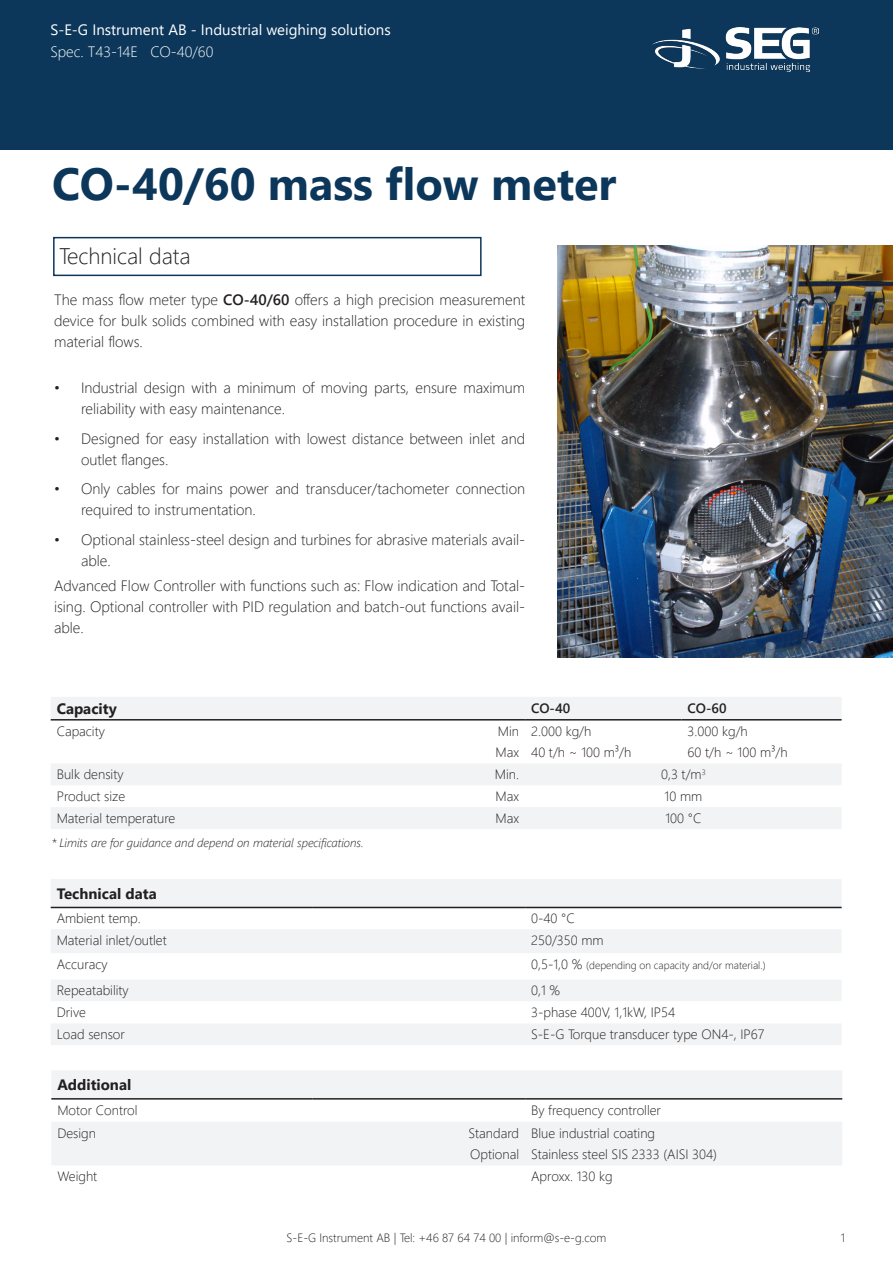
<style>
.page{position:relative;width:893px;height:1263px;background:#fff}
.page>*{position:absolute;margin:0;border:0;box-sizing:border-box;transform-origin:0 0}
.t1{font:700 45px "Segoe UI";color:#0c375b}
.t2{font:300 22.5px "Segoe UI";color:#231f20}
.t3{font:300 15px/21px "Segoe UI";color:#231f20}
.t4{font:15px "Segoe UI";color:#fff}
.t5{font:700 15px "Segoe UI";color:#231f20}
.t6{font:300 15px "Segoe UI";color:#fff}
.t7{font:300 13.5px "Segoe UI";color:#231f20}
.t8{font:600 13.5px "Segoe UI";letter-spacing:-.005em;color:#231f20}
.t9{font:italic 300 12px "Segoe UI";color:#231f20}
.t10{font:300 12px "Segoe UI";color:#231f20}
.t11{font:300 10.5px "Segoe UI";color:#231f20}
.s1{font-weight:600}
.s2{font-size:13.5px}
</style>
<div class="page">
<div style="left:0;top:0;width:893px;height:150px;background:#0c375b"></div>
<svg style="left:51px;top:697px;width:791px;height:132px;fill:#f3f4f5"></svg>
<hr style="left:51px;top:719px;width:262px;height:1px;background:#231f20">
<hr style="left:313px;top:719px;width:212px;height:1px;background:#231f20">
<hr style="left:525px;top:719px;width:157px;height:1px;background:#231f20">
<hr style="left:682px;top:719px;width:160px;height:1px;background:#231f20">
<svg style="left:51px;top:879px;width:791px;height:74px;fill:#f2f3f4"></svg>
<div style="left:51px;top:980px;width:790px;height:65px;background:#f2f3f4"></div>
<svg style="left:51px;top:1001px;width:790px;height:22px"></svg>
<hr style="left:51px;top:907px;width:261px;height:1px;background:#231f20">
<hr style="left:312px;top:907px;width:213px;height:1px;background:#231f20">
<hr style="left:525px;top:907px;width:317px;height:1px;background:#231f20">
<svg style="left:51px;top:1071px;width:791px;height:94px;fill:#f2f3f4"></svg>
<hr style="left:51px;top:1098px;width:262px;height:1px;background:#231f20">
<hr style="left:313px;top:1098px;width:212px;height:1px;background:#231f20">
<hr style="left:525px;top:1098px;width:317px;height:1px;background:#231f20">
<img style="left:652px;top:28px;width:166px;height:44px">
<img style="left:557px;top:245px;width:336px;height:413px">
<div style="left:53px;top:237px;width:429px;height:39px;border:2px solid #0c375b"></div>
<p class="t4" style="left:50px;top:15px;width:342px">S-E-G Instrument AB - Industrial weighing solutions</p>
<p class="t6" style="left:50px;top:38px;width:165px">Spec. T43-14E CO-40/60</p>
<p class="t1" style="left:52px;top:142px;width:566px">CO-40/60 mass flow meter</p>
<p class="t2" style="left:59px;top:235px;width:133px">Technical data</p>
<p class="t3" style="left:54px;top:287px;width:473px;text-align:justify">The mass flow meter type <span class="s1">CO-40/60</span> offers a high precision measurement device for bulk solids combined with easy installation procedure in existing material flows.</p>
<p class="t3" style="left:81px;top:376px;width:446px;text-indent:-27px">• Industrial design with a minimum of moving parts, ensure maximum reliability with easy maintenance.</p>
<p class="t3" style="left:81px;top:426px;width:446px;text-indent:-27px">• Designed for easy installation with lowest distance between inlet and outlet flanges.</p>
<p class="t3" style="left:81px;top:477px;width:446px;text-indent:-27px">• Only cables for mains power and transducer/tachometer connection required to instrumentation.</p>
<p class="t3" style="left:81px;top:527px;width:446px;text-indent:-27px">• Optional stainless-steel design and turbines for abrasive materials avail&shy;able.</p>
<p class="t3" style="left:54px;top:573px;width:473px;text-align:justify">Advanced Flow Controller with functions such as: Flow indication and Total&shy;ising. Optional controller with PID regulation and batch-out functions avail&shy;able.</p>
<p class="t5" style="left:57px;top:694px;width:62px">Capacity</p>
<p class="t8" style="left:531px;top:695px;width:41px">CO-40</p>
<p class="t8" style="left:688px;top:695px;width:40px">CO-60</p>
<p class="t7" style="left:57px;top:718px;width:50px">Capacity</p>
<p class="t7" style="left:498px;top:718px;width:23px">Min</p>
<p class="t7" style="left:531px;top:718px;width:62px">2.000 kg/h</p>
<p class="t7" style="left:688px;top:718px;width:62px">3.000 kg/h</p>
<p class="t7" style="left:496px;top:740px;width:25px">Max</p>
<p class="t7" style="left:531px;top:740px;width:102px">40 t/h ~ 100 m³/h</p>
<p class="t7" style="left:688px;top:740px;width:102px">60 t/h ~ 100 m³/h</p>
<p class="t7" style="left:57px;top:762px;width:68px">Bulk density</p>
<p class="t7" style="left:495px;top:762px;width:26px">Min.</p>
<p class="t7" style="left:661px;top:762px;width:46px">0,3 t/m<sup>3</sup></p>
<p class="t7" style="left:57px;top:784px;width:70px">Product size</p>
<p class="t7" style="left:496px;top:784px;width:25px">Max</p>
<p class="t7" style="left:665px;top:784px;width:39px">10 mm</p>
<p class="t7" style="left:57px;top:805px;width:120px">Material temperature</p>
<p class="t7" style="left:496px;top:805px;width:25px">Max</p>
<p class="t7" style="left:665px;top:805px;width:38px">100 °C</p>
<p class="t9" style="left:51px;top:832px;width:314px">* Limits are for guidance and depend on material specifications.</p>
<p class="t5" style="left:57px;top:879px;width:102px">Technical data</p>
<p class="t7" style="left:57px;top:906px;width:86px">Ambient temp.</p>
<p class="t7" style="left:531px;top:906px;width:45px">0-40 °C</p>
<p class="t7" style="left:57px;top:928px;width:112px">Material inlet/outlet</p>
<p class="t7" style="left:531px;top:928px;width:74px">250/350 mm</p>
<p class="t7" style="left:57px;top:951px;width:52px">Accuracy</p>
<p class="t11" style="left:531px;top:955px;width:236px"><span class="s2">0,5-1,0 %</span> (depending on capacity and/or material.)</p>
<p class="t7" style="left:57px;top:978px;width:74px">Repeatability</p>
<p class="t7" style="left:531px;top:978px;width:31px">0,1 %</p>
<p class="t7" style="left:57px;top:1000px;width:31px">Drive</p>
<p class="t7" style="left:531px;top:1000px;width:146px">3-phase 400V, 1,1kW, IP54</p>
<p class="t7" style="left:57px;top:1021px;width:70px">Load sensor</p>
<p class="t7" style="left:531px;top:1021px;width:235px">S-E-G Torque transducer type ON4-, IP67</p>
<p class="t5" style="left:57px;top:1070px;width:76px">Additional</p>
<p class="t7" style="left:57px;top:1097px;width:82px">Motor Control</p>
<p class="t7" style="left:531px;top:1097px;width:131px">By frequency controller</p>
<p class="t7" style="left:57px;top:1120px;width:40px">Design</p>
<p class="t7" style="left:469px;top:1120px;width:52px">Standard</p>
<p class="t7" style="left:531px;top:1120px;width:126px">Blue industrial coating</p>
<p class="t7" style="left:470px;top:1142px;width:50px">Optional</p>
<p class="t7" style="left:531px;top:1142px;width:187px">Stainless steel SIS 2333 (AISI 304)</p>
<p class="t7" style="left:57px;top:1164px;width:41px">Weight</p>
<p class="t7" style="left:531px;top:1164px;width:83px">Aproxx. 130 kg</p>
<p class="t10" style="left:287px;top:1226px;width:321px">S-E-G Instrument AB | Tel: +46 87 64 74 00 | inform@s-e-g.com</p>
<p class="t10" style="left:841px;top:1226px;width:6px">1</p>
</div>
